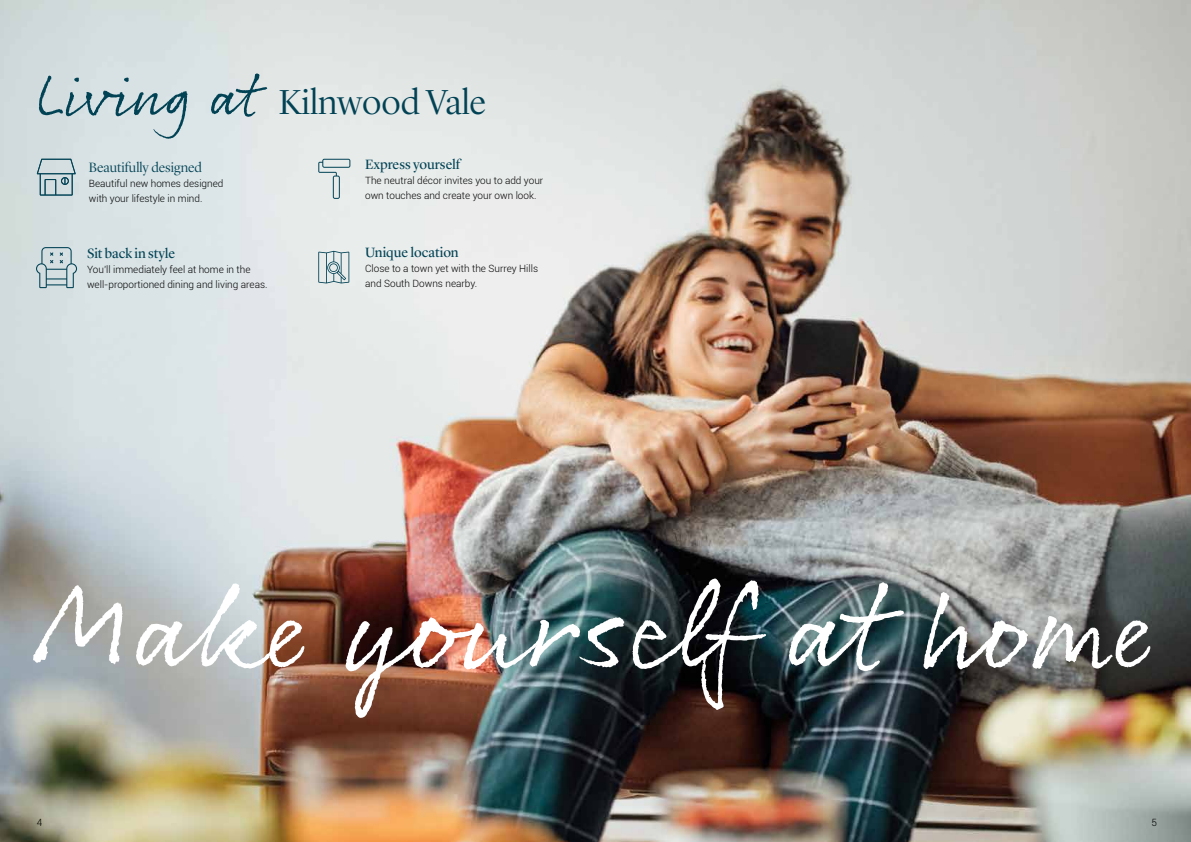
<style>
.page{position:relative;width:1191px;height:842px;background:#fff}
.page>*{position:absolute;margin:0;border:0;box-sizing:border-box;transform-origin:0 0}
.t1{font:122.6px "Rollerscript Rough";color:#fff}
.t2{font:59.9px "Rollerscript Rough";letter-spacing:.02em;color:#014255}
.t3{font:300 36px "Lyon Display";color:#014255}
.t4{font:14px "Lyon Display";color:#014255}
.t5{font:300 14px "Lyon Display";color:#014255}
.t6{font:300 10px/15px "Roboto";color:#000}
</style>
<div class="page">
<img style="left:0;top:0;width:1191px;height:842px">
<svg style="left:36px;top:247px;width:41px;height:41px;background:#b1c4c9"></svg>
<svg style="left:37px;top:159px;width:39px;height:37px"></svg>
<svg style="left:318px;top:251px;width:31px;height:32px"></svg>
<svg style="left:318px;top:159px;width:32px;height:40px"></svg>
<h2 class="t2" style="left:37px;top:58px;width:221px">Living at</h2>
<h3 class="t5" style="left:89px;top:157px;width:115px">Beautifully designed</h3>
<p class="t6" style="left:89px;top:176px;width:136px">Beautiful new homes designed with your lifestyle in mind.</p>
<h3 class="t3" style="left:279px;top:76px;width:209px">Kilnwood Vale</h3>
<h3 class="t4" style="left:365px;top:154px;width:97px">Express yourself</h3>
<p class="t6" style="left:365px;top:173px;width:180px">The neutral décor invites you to add your own touches and create your own look.</p>
<h3 class="t4" style="left:87px;top:243px;width:89px">Sit back in style</h3>
<p class="t6" style="left:87px;top:261px;width:182px">You’ll immediately feel at home in the well-proportioned dining and living areas.</p>
<h3 class="t4" style="left:365px;top:242px;width:95px">Unique location</h3>
<p class="t6" style="left:365px;top:261px;width:175px">Close to a town yet with the Surrey Hills and South Downs nearby.</p>
<h1 class="t1" style="left:36px;top:551px;width:1120px">Make yourself at home</h1>
<p class="t6" style="left:37px;top:815px;width:7px">4</p>
<p class="t6" style="left:1151px;top:815px;width:7px">5</p>
</div>
